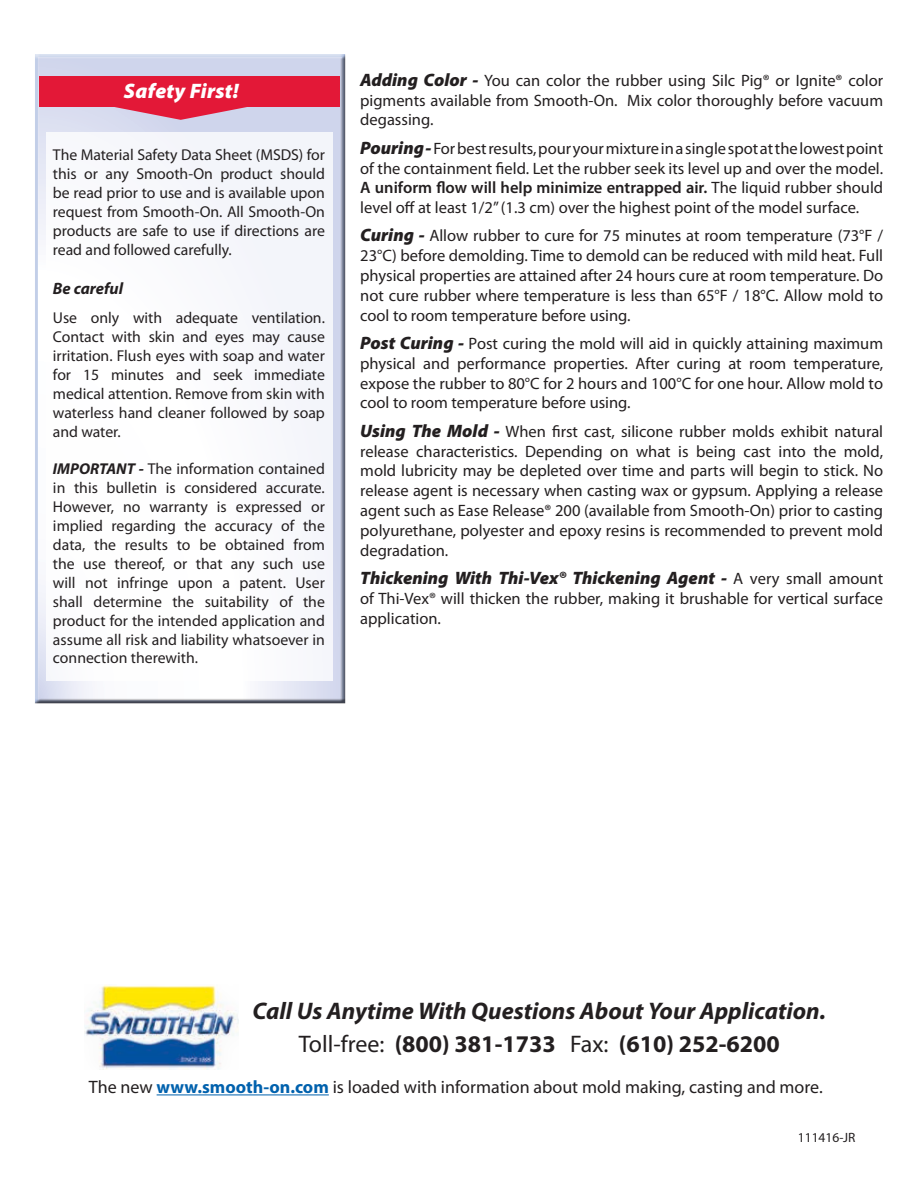
<style>
.page{position:relative;width:918px;height:1188px;background:#fff}
.page>*{position:absolute;margin:0;border:0;box-sizing:border-box;transform-origin:0 0}
.t1{font:italic 700 24px/33px "Myriad Pro";color:#231f20;text-align:center}
.t2{font:italic 900 21px "Myriad Pro";letter-spacing:.01em;color:#fff}
.t3{font:18px "Myriad Pro";color:#231f20}
.t4{font:italic 900 18px "Myriad Pro";color:#231f20}
.t5{font:16.5px/19.8px "Myriad Pro";color:#231f20;text-align:justify}
.t6{font:italic 700 16.5px "Myriad Pro";letter-spacing:-.005em;color:#231f20}
.t7{font:15.75px/18.9px "Myriad Pro";letter-spacing:-.005em;color:#231f20;text-align:justify}
.t8{font:13.5px "Myriad Pro";color:#231f20}
.s1{font-weight:700;font-style:italic}
.s2{font-weight:900;font-style:italic;font-size:18px}
.s3{font-weight:600}
.s4{font-weight:400;font-style:normal;font-size:16.5px}
.s5{font-weight:400;font-style:normal}
.s6{font-style:normal}
.s7{font-weight:700;color:#0061ad}
</style>
<div class="page">
<div style="left:35px;top:54px;width:313px;height:651px;background:#231f20;opacity:.75"></div>
<div style="left:46px;top:132px;width:287px;height:548px;background:#fff"></div>
<div style="left:39px;top:76px;width:301px;height:30px;background:#e31837"></div>
<svg style="left:111px;top:106px;width:139px;height:14px;background:#da7590"></svg>
<img style="left:84px;top:984px;width:154px;height:86px">
<hr style="left:157px;top:1094px;width:172px;height:1px;background:#0061ad">
<p class="t2" style="left:124px;top:77px;width:116px">Safety First!</p>
<p class="t7" style="left:53px;top:145px;width:273px">The Material Safety Data Sheet (MSDS) for this or any Smooth-On product should be read prior to use and is available upon request from Smooth-On. All Smooth-On products are safe to use if directions are read and followed carefully.</p>
<p class="t6" style="left:53px;top:277px;width:72px">Be careful</p>
<p class="t7" style="left:53px;top:308px;width:273px">Use only with adequate ventilation.<br>Contact with skin and eyes may cause irritation. Flush eyes with soap and water for 15 minutes and seek immediate medical attention. Remove from skin with waterless hand cleaner followed by soap and water.</p>
<p class="t7" style="left:53px;top:459px;width:273px"><span class="s1">IMPORTANT -</span> The information contained in this bulletin is considered accurate.<br>However, no warranty is expressed or implied regarding the accuracy of the data, the results to be obtained from the use thereof, or that any such use will not infringe upon a patent. User shall determine the suitability of the product for the intended application and assume all risk and liability whatsoever in connection therewith.</p>
<p class="t5" style="left:360px;top:70px;width:524px"><span class="s2">Adding Color -</span> You can color the rubber using Silc Pig® or Ignite® color pigments available from Smooth-On. Mix color thoroughly before vacuum degassing.</p>
<p class="t5" style="left:360px;top:138px;width:524px"><span class="s2">Pouring -</span>For best results, pour your mixture in a single spot at the lowest point of the containment field. Let the rubber seek its level up and over the model.<br><span class="s3">A uniform flow will help minimize entrapped air.</span> The liquid rubber should level off at least 1/2” (1.3 cm) over the highest point of the model surface.</p>
<p class="t5" style="left:360px;top:226px;width:524px"><span class="s2">Curing -</span> Allow rubber to cure for 75 minutes at room temperature (73°F / 23°C) before demolding. Time to demold can be reduced with mild heat. Full physical properties are attained after 24 hours cure at room temperature. Do not cure rubber where temperature is less than 65°F / 18°C. Allow mold to cool to room temperature before using.</p>
<p class="t5" style="left:360px;top:333px;width:524px"><span class="s2">Post Curing -</span> Post curing the mold will aid in quickly attaining maximum physical and performance properties. After curing at room temperature, expose the rubber to 80°C for 2 hours and 100°C for one hour. Allow mold to cool to room temperature before using.</p>
<p class="t5" style="left:360px;top:421px;width:524px"><span class="s2">Using The Mold -</span> When first cast, silicone rubber molds exhibit natural release characteristics. Depending on what is being cast into the mold, mold lubricity may be depleted over time and parts will begin to stick. No release agent is necessary when casting wax or gypsum. Applying a release agent such as Ease Release® 200 (available from Smooth-On) prior to casting polyurethane, polyester and epoxy resins is recommended to prevent mold degradation.</p>
<p class="t4" style="left:360px;top:566px;width:524px">Thickening With Thi-Vex® Thickening Agent - <span class="s4">A very small amount</span></p>
<p class="t5" style="left:360px;top:588px;width:524px">of Thi-Vex® will thicken the rubber, making it brushable for vertical surface application.</p>
<h1 class="t1" style="left:252px;top:994px;width:575px">Call Us Anytime With Questions About Your Application.<br><span class="s5">Toll-free:</span> <span class="s6">(800) 381-1733</span> <span class="s5">Fax:</span> <span class="s6">(610) 252-6200</span></h1>
<p class="t3" style="left:89px;top:1076px;width:735px">The new <span class="s7">www.smooth-on.com</span> is loaded with information about mold making, casting and more.</p>
<p class="t8" style="left:798px;top:1129px;width:59px">111416-JR</p>
</div>
